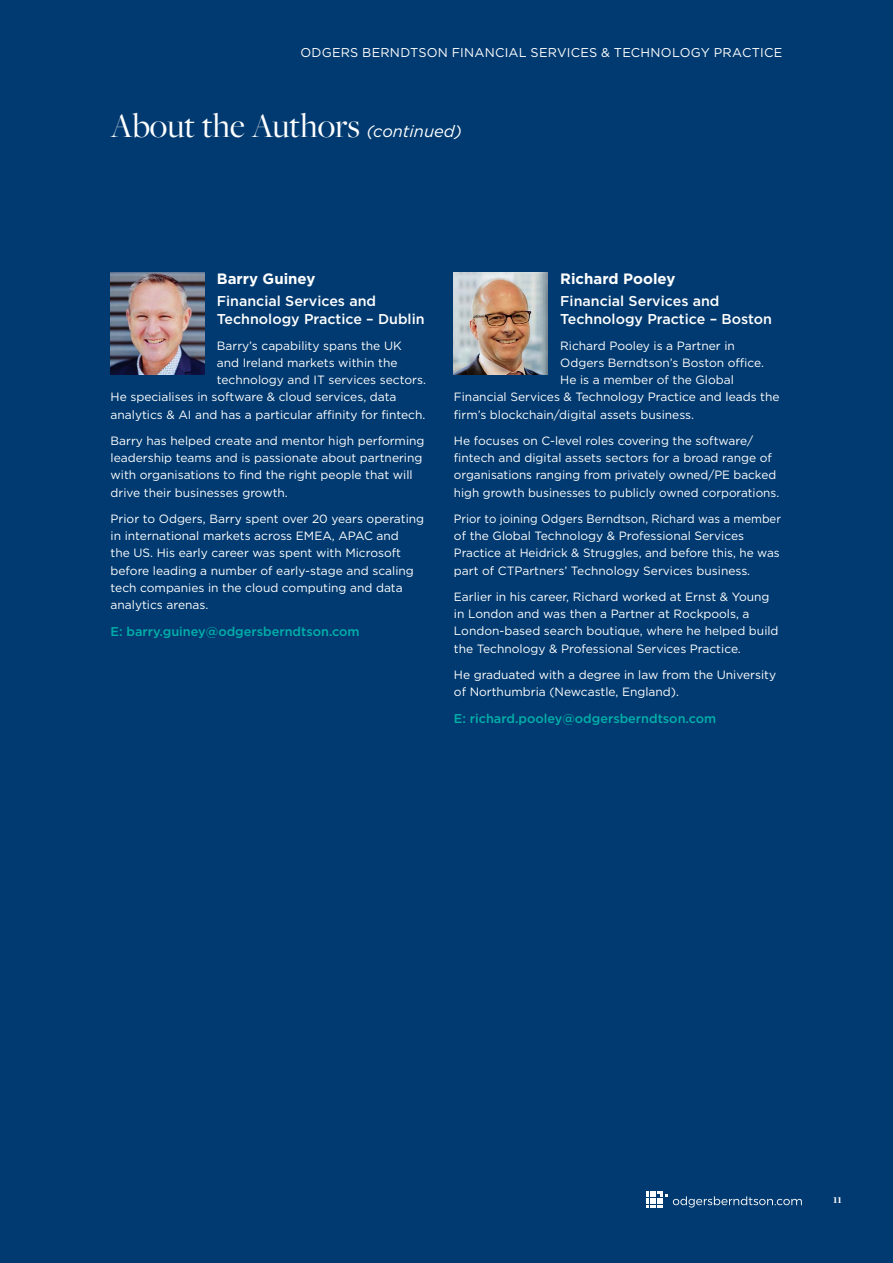
<style>
.page{position:relative;width:893px;height:1263px;background:#003a70}
.page>*{position:absolute;margin:0;border:0;box-sizing:border-box;transform-origin:0 0}
.t1{font:36px "Freight Big Pro";color:#fff}
.t2{font:700 15px "Gotham";color:#fff}
.t3{font:500 14.25px/18px "Gotham";color:#fff}
.t4{font:500 12.75px "Gotham";color:#00afaa}
.t5{font:12.75px "Gotham";letter-spacing:.02em;color:#fff}
.t6{font:12px/17.2px "Gotham";color:#fff}
.t7{font:12px/17.2px "Gotham";color:#fff;scale:.95 1}
.t8{font:700 12px "Freight Disp";color:#fff}
.s1{font-family:"Gotham";font-style:italic;font-size:16.5px}
</style>
<div class="page">
<img style="left:454px;top:272px;width:93px;height:102px">
<img style="left:111px;top:272px;width:93px;height:102px">
<svg style="left:646px;top:1191px;width:156px;height:17px"></svg>
<p class="t5" style="left:300px;top:44px;width:483px">ODGERS BERNDTSON FINANCIAL SERVICES &amp; TECHNOLOGY PRACTICE</p>
<h1 class="t1" style="left:111px;top:102px;width:353px">About the Authors <span class="s1">(continued)</span></h1>
<p class="t2" style="left:217px;top:269px;width:100px">Barry Guiney</p>
<p class="t3" style="left:217px;top:292px;width:209px">Financial Services and<br>Technology Practice – Dublin</p>
<p class="t6" style="left:217px;top:336px;width:186px">Barry’s capability spans the UK</p>
<p class="t6" style="left:217px;top:354px;width:182px">and Ireland markets within the</p>
<p class="t6" style="left:217px;top:371px;width:211px">technology and IT services sectors.</p>
<p class="t6" style="left:111px;top:388px;width:288px">He specialises in software &amp; cloud services, data</p>
<p class="t6" style="left:111px;top:405px;width:316px">analytics &amp; AI and has a particular affinity for fintech.</p>
<p class="t6" style="left:111px;top:432px;width:316px">Barry has helped create and mentor high performing leadership teams and is passionate about partnering with organisations to find the right people that will drive their businesses growth.</p>
<p class="t6" style="left:111px;top:510px;width:315px">Prior to Odgers, Barry spent over 20 years operating in international markets across EMEA, APAC and<br>the US. His early career was spent with Microsoft before leading a number of early-stage and scaling tech companies in the cloud computing and data analytics arenas.</p>
<p class="t4" style="left:111px;top:623px;width:251px">E: barry.guiney@odgersberndtson.com</p>
<p class="t2" style="left:560px;top:269px;width:117px">Richard Pooley</p>
<p class="t3" style="left:560px;top:292px;width:213px">Financial Services and<br>Technology Practice – Boston</p>
<p class="t6" style="left:560px;top:336px;width:176px">Richard Pooley is a Partner in</p>
<p class="t6" style="left:560px;top:354px;width:205px">Odgers Berndtson’s Boston office.</p>
<p class="t6" style="left:560px;top:371px;width:175px">He is a member of the Global</p>
<p class="t6" style="left:454px;top:388px;width:327px">Financial Services &amp; Technology Practice and leads the</p>
<p class="t6" style="left:454px;top:405px;width:242px">firm’s blockchain/digital assets business.</p>
<p class="t6" style="left:454px;top:432px;width:327px">He focuses on C-level roles covering the software/ fintech and digital assets sectors for a broad range of organisations ranging from privately owned/PE backed high growth businesses to publicly owned corporations.</p>
<p class="t7" style="left:454px;top:510px;width:346px">Prior to joining Odgers Berndtson, Richard was a member of the Global Technology &amp; Professional Services Practice at Heidrick &amp; Struggles, and before this, he was part of CTPartners’ Technology Services business.</p>
<p class="t6" style="left:454px;top:588px;width:326px">Earlier in his career, Richard worked at Ernst &amp; Young in London and was then a Partner at Rockpools, a London-based search boutique, where he helped build the Technology &amp; Professional Services Practice.</p>
<p class="t6" style="left:454px;top:666px;width:324px">He graduated with a degree in law from the University of Northumbria (Newcastle, England).</p>
<p class="t4" style="left:454px;top:710px;width:264px">E: richard.pooley@odgersberndtson.com</p>
<p class="t8" style="left:833px;top:1193px;width:10px">11</p>
</div>
